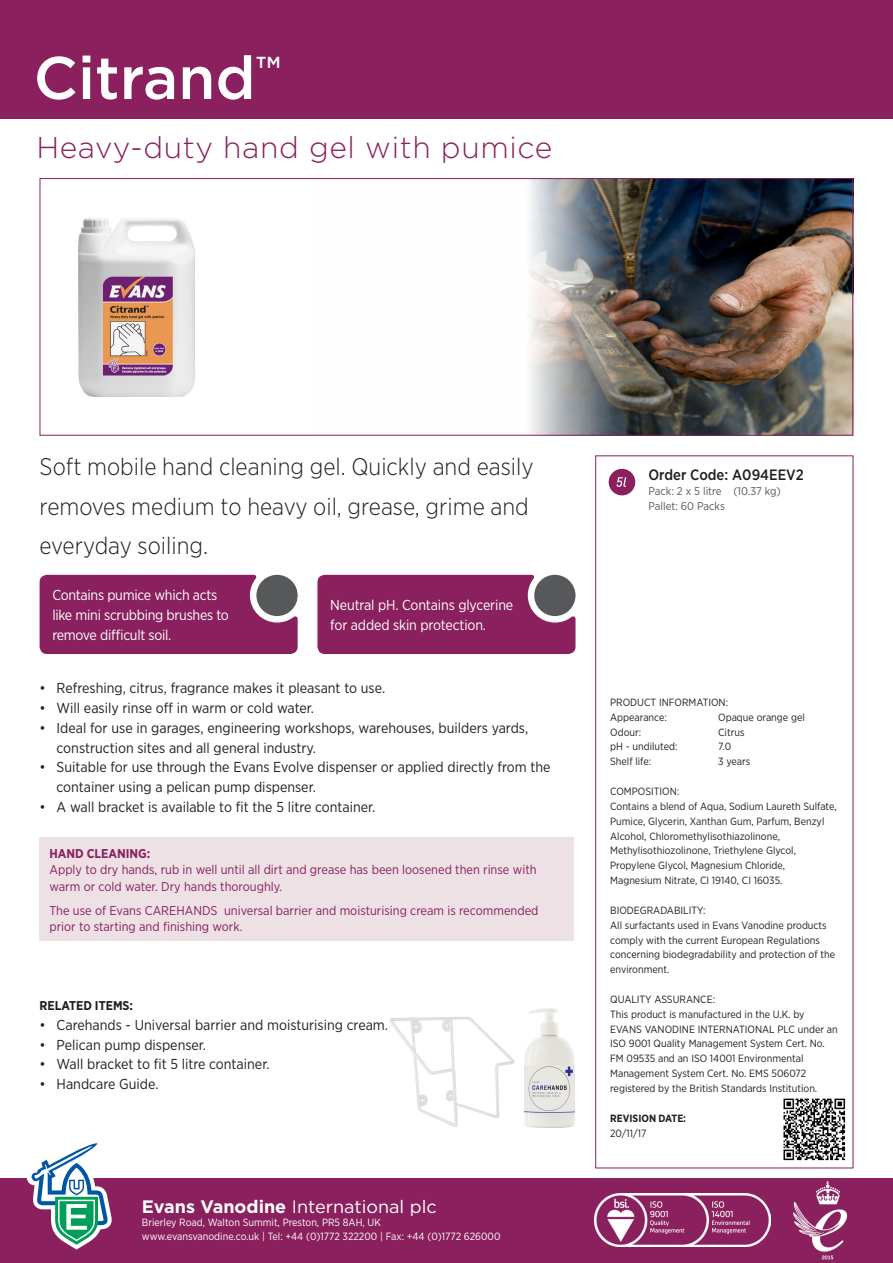
<style>
.page{position:relative;width:893px;height:1263px;background:#fff}
.page>*{position:absolute;margin:0;border:0;box-sizing:border-box;transform-origin:0 0}
.Product_Name{font:500 60px "Gotham";color:#fff}
.Product_Sub-title{font:300 30px "Gotham";letter-spacing:.02em;color:#8a205d}
.Product_Description{font:300 24px/39.6px "Gotham Narrow";color:#231f20}
.t1{font:18px "Gotham";color:#fff}
.t2{font:500 15px "Gotham Narrow";color:#231f20}
.t3{font:14.4px/19.8px "Gotham Narrow";color:#231f20}
.Box_Quote_Text{font:14.4px/19.8px "Gotham Narrow";letter-spacing:-.02em;color:#fff}
.How_to_Use_Text{font:12.75px/16.5px "Gotham Narrow";color:#8a205d}
.How_to_Use_Text-2{font:700 12.75px "Gotham Narrow";color:#8a205d}
.Body_Text{font:700 12.75px "Gotham Narrow";color:#231f20}
.t4{font:11.25px "Gotham Narrow";color:#57585a}
.Micro_Text{font:10.5px/14.9px "Gotham Narrow";color:#231f20}
.t5{font:10.5px/13.5px "Gotham Narrow";color:#fff}
.Micro_Text-2{font:700 10.5px "Gotham Narrow";color:#231f20}
.s1{font-weight:700}
</style>
<div class="page">
<div style="left:595px;top:455px;width:258px;height:713px;border:1px solid #8a205d"></div>
<img style="left:530px;top:180px;width:321px;height:254px">
<div style="left:40px;top:838px;width:534px;height:103px;background:#ede1e6"></div>
<img style="left:783px;top:1098px;width:63px;height:63px">
<div style="left:317px;top:575px;width:258px;height:79px;background:#8a205d"></div>
<div style="left:40px;top:575px;width:258px;height:79px;background:#8a205d"></div>
<div style="left:256px;top:575px;width:42px;height:41px;background:#57585a;border-radius:50%"></div>
<div style="left:534px;top:575px;width:41px;height:41px;background:#57585a;border-radius:50%"></div>
<div style="left:40px;top:178px;width:813px;height:258px;border:1px solid #8a205d"></div>
<img style="left:524px;top:1009px;width:50px;height:119px">
<img style="left:78px;top:218px;width:116px;height:178px">
<img style="left:389px;top:1017px;width:126px;height:110px">
<div style="left:609px;top:469px;width:26px;height:26px;background:#8a205d;border-radius:50%"></div>
<svg style="left:617px;top:477px;width:9px;height:10px"></svg>
<div style="left:0;top:1179px;width:893px;height:84px;background:#8a205d"></div>
<div style="left:0;top:0;width:893px;height:119px;background:#8a205d"></div>
<svg style="left:27px;top:1143px;width:85px;height:106px"></svg>
<img style="left:594px;top:1194px;width:176px;height:52px">
<img style="left:794px;top:1181px;width:54px;height:79px">
<p class="Product_Name" style="left:34px;top:39px;width:248px">Citrand<sup>™</sup></p>
<p class="Product_Sub-title" style="left:36px;top:129px;width:517px">Heavy-duty hand gel with pumice</p>
<p class="Product_Description" style="left:40px;top:446px;width:495px">Soft mobile hand cleaning gel. Quickly and easily removes medium to heavy oil, grease, grime and everyday soiling.</p>
<p class="Box_Quote_Text" style="left:52px;top:585px;width:178px">Contains pumice which acts like mini scrubbing brushes to remove difficult soil.</p>
<p class="Box_Quote_Text" style="left:330px;top:595px;width:185px">Neutral pH. Contains glycerine for added skin protection.</p>
<p class="t3" style="left:40px;top:678px;width:347px">• Refreshing, citrus, fragrance makes it pleasant to use.</p>
<p class="t3" style="left:40px;top:698px;width:276px">• Will easily rinse off in warm or cold water.</p>
<p class="t3" style="left:57px;top:717px;width:473px;text-indent:-17px">• Ideal for use in garages, engineering workshops, warehouses, builders yards, construction sites and all general industry.</p>
<p class="t3" style="left:57px;top:757px;width:495px;text-indent:-17px">• Suitable for use through the Evans Evolve dispenser or applied directly from the container using a pelican pump dispenser.</p>
<p class="t3" style="left:40px;top:797px;width:337px">• A wall bracket is available to fit the 5 litre container.</p>
<p class="How_to_Use_Text-2" style="left:50px;top:845px;width:102px">HAND CLEANING:</p>
<p class="How_to_Use_Text" style="left:50px;top:861px;width:489px">Apply to dry hands, rub in well until all dirt and grease has been loosened then rinse with warm or cold water. Dry hands thoroughly.</p>
<p class="How_to_Use_Text" style="left:50px;top:902px;width:490px">The use of Evans CAREHANDS universal barrier and moisturising cream is recommended prior to starting and finishing work.</p>
<p class="Body_Text" style="left:40px;top:997px;width:95px">RELATED ITEMS:</p>
<p class="t3" style="left:40px;top:1014px;width:350px">• Carehands - Universal barrier and moisturising cream.</p>
<p class="t3" style="left:40px;top:1034px;width:168px">• Pelican pump dispenser.</p>
<p class="t3" style="left:40px;top:1054px;width:231px">• Wall bracket to fit 5 litre container.</p>
<p class="t3" style="left:40px;top:1074px;width:120px">• Handcare Guide.</p>
<h3 class="t1" style="left:142px;top:1195px;width:296px"><span class="s1">Evans Vanodine</span> International plc</h3>
<p class="t5" style="left:142px;top:1215px;width:360px">Brierley Road, Walton Summit, Preston, PR5 8AH, UK www.evansvanodine.co.uk | Tel: +44 (0)1772 322200 | Fax: +44 (0)1772 626000</p>
<p class="t2" style="left:648px;top:465px;width:157px">Order Code: A094EEV2</p>
<p class="t4" style="left:648px;top:484px;width:134px">Pack: 2 x 5 litre (10.37 kg)</p>
<p class="t4" style="left:648px;top:499px;width:78px">Pallet: 60 Packs</p>
<p class="Micro_Text" style="left:610px;top:694px;width:120px">PRODUCT INFORMATION:</p>
<p class="Micro_Text" style="left:610px;top:709px;width:58px">Appearance:</p>
<p class="Micro_Text" style="left:718px;top:709px;width:88px">Opaque orange gel</p>
<p class="Micro_Text" style="left:610px;top:724px;width:33px">Odour:</p>
<p class="Micro_Text" style="left:718px;top:724px;width:28px">Citrus</p>
<p class="Micro_Text" style="left:610px;top:739px;width:69px">pH - undiluted:</p>
<p class="Micro_Text" style="left:718px;top:739px;width:15px">7.0</p>
<p class="Micro_Text" style="left:610px;top:754px;width:43px">Shelf life:</p>
<p class="Micro_Text" style="left:718px;top:754px;width:34px">3 years</p>
<p class="Micro_Text" style="left:610px;top:784px;width:71px">COMPOSITION:</p>
<p class="Micro_Text" style="left:610px;top:798px;width:228px">Contains a blend of Aqua, Sodium Laureth Sulfate, Pumice, Glycerin, Xanthan Gum, Parfum, Benzyl Alcohol, Chloromethylisothiazolinone, Methylisothiozolinone, Triethylene Glycol, Propylene Glycol, Magnesium Chloride, Magnesium Nitrate, CI 19140, CI 16035.</p>
<p class="Micro_Text" style="left:610px;top:902px;width:97px">BIODEGRADABILITY:</p>
<p class="Micro_Text" style="left:610px;top:917px;width:226px">All surfactants used in Evans Vanodine products comply with the current European Regulations concerning biodegradability and protection of the environment.</p>
<p class="Micro_Text" style="left:610px;top:991px;width:106px">QUALITY ASSURANCE:</p>
<p class="Micro_Text" style="left:610px;top:1006px;width:196px">This product is manufactured in the U.K. by</p>
<p class="Micro_Text" style="left:610px;top:1021px;width:229px">EVANS VANODINE INTERNATIONAL PLC under an ISO 9001 Quality Management System Cert. No.<br>FM 09535 and an ISO 14001 Environmental Management System Cert. No. EMS 506072 registered by the British Standards Institution.</p>
<p class="Micro_Text-2" style="left:610px;top:1111px;width:78px">REVISION DATE:</p>
<p class="Micro_Text" style="left:610px;top:1125px;width:38px">20/11/17</p>
</div>
